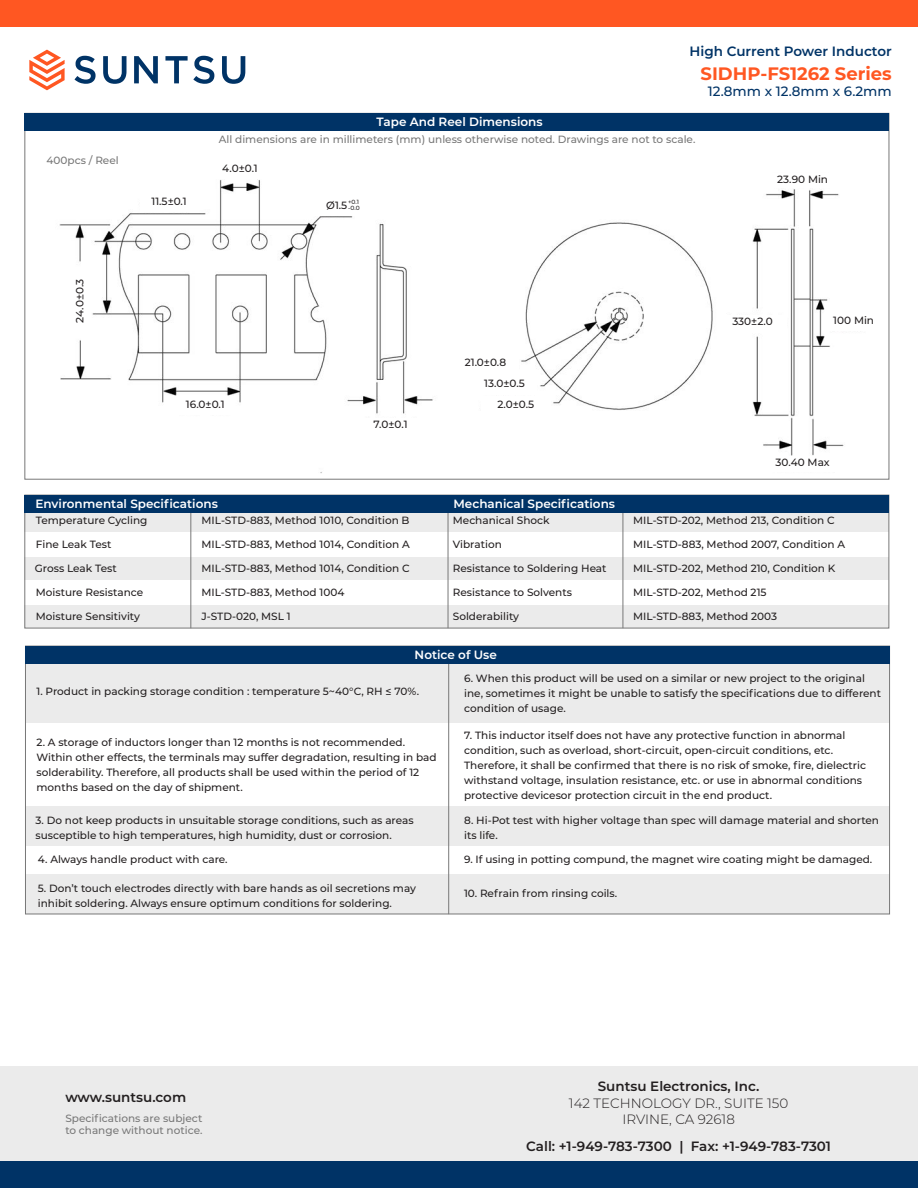
<style>
.page{position:relative;width:918px;height:1188px;background:#fff}
.page>*{position:absolute;margin:0;border:0;box-sizing:border-box;transform-origin:0 0}
.t1{font:700 18px "Montserrat";color:#ff5722}
.t2{font:600 13.5px "Montserrat";color:#231f20}
.t3{font:300 13.5px/16.2px "Montserrat";color:#231f20;text-align:center}
.t4{font:600 13.5px "Montserrat";color:#036}
.t5{font:500 13.5px "Montserrat";color:#036}
.t6{font:600 12px "Montserrat";color:#fff}
.t7{font:500 10.5px/15px "Montserrat";color:#231f20}
.t8{font:500 10.5px/12.6px "Montserrat";color:#787878}
.t9{font:500 6px "Montserrat";color:#231f20}
</style>
<div class="page">
<div style="left:0;top:1066px;width:918px;height:122px;background:#ebebeb"></div>
<svg style="left:74px;top:56px;width:22px;height:28px"></svg>
<svg style="left:103px;top:56px;width:24px;height:28px"></svg>
<svg style="left:134px;top:56px;width:24px;height:27px"></svg>
<svg style="left:222px;top:56px;width:23px;height:28px"></svg>
<svg style="left:29px;top:50px;width:36px;height:40px"></svg>
<svg style="left:165px;top:56px;width:49px;height:28px"></svg>
<div style="left:0;top:0;width:918px;height:27px;background:#ff5722"></div>
<div style="left:0;top:1161px;width:918px;height:27px;background:#036"></div>
<div style="left:25px;top:113px;width:864px;height:18px;background:#036"></div>
<img style="left:59px;top:179px;width:785px;height:294px">
<div style="left:140px;top:195px;width:59px;height:17px;background:#fff"></div>
<div style="left:308px;top:199px;width:57px;height:17px;background:#fff"></div>
<div style="left:73px;top:270px;width:17px;height:62px;background:#fff"></div>
<div style="left:177px;top:398px;width:57px;height:17px;background:#fff"></div>
<div style="left:452px;top:356px;width:67px;height:15px;background:#fff"></div>
<div style="left:472px;top:377px;width:65px;height:18px;background:#fff"></div>
<div style="left:481px;top:398px;width:70px;height:20px;background:#fff"></div>
<div style="left:769px;top:173px;width:68px;height:15px;background:#fff"></div>
<div style="left:719px;top:315px;width:67px;height:15px;background:#fff"></div>
<div style="left:823px;top:314px;width:62px;height:17px;background:#fff"></div>
<div style="left:769px;top:456px;width:68px;height:16px;background:#fff"></div>
<div style="left:357px;top:418px;width:68px;height:14px;background:#fff"></div>
<div style="left:25px;top:510px;width:864px;height:22px;background:#ebebeb"></div>
<div style="left:25px;top:558px;width:864px;height:22px;background:#ebebeb"></div>
<div style="left:25px;top:606px;width:864px;height:22px;background:#ebebeb"></div>
<hr style="left:448px;top:510px;width:1px;height:118px;background:#787878">
<hr style="left:623px;top:510px;width:1px;height:118px;background:#787878">
<hr style="left:191px;top:510px;width:1px;height:118px;background:#787878">
<div style="left:25px;top:495px;width:864px;height:18px;background:#036"></div>
<div style="left:25px;top:661px;width:865px;height:62px;background:#ebebeb"></div>
<div style="left:25px;top:806px;width:865px;height:40px;background:#ebebeb"></div>
<div style="left:25px;top:875px;width:865px;height:39px;background:#ebebeb"></div>
<hr style="left:448px;top:653px;width:1px;height:261px;background:#787878">
<div style="left:25px;top:646px;width:864px;height:18px;background:#036"></div>
<p class="t6" style="left:377px;top:114px;width:168px">Tape And Reel Dimensions</p>
<p class="t4" style="left:690px;top:42px;width:204px">High Current Power Inductor</p>
<p class="t5" style="left:708px;top:82px;width:186px">12.8mm x 12.8mm x 6.2mm</p>
<h1 class="t1" style="left:701px;top:60px;width:193px">SIDHP-FS1262 Series</h1>
<p class="t8" style="left:47px;top:153px;width:74px">400pcs / Reel</p>
<p class="t7" style="left:72px;top:323px;width:45px;rotate:-90deg">24.0±0.3</p>
<p class="t8" style="left:219px;top:132px;width:478px">All dimensions are in millimeters (mm) unless otherwise noted. Drawings are not to scale.</p>
<p class="t7" style="left:222px;top:160px;width:37px">4.0±0.1</p>
<p class="t7" style="left:151px;top:193px;width:37px">11.5±0.1</p>
<p class="t7" style="left:326px;top:197px;width:23px">Ø1.5</p>
<p class="t9" style="left:348px;top:198px;width:12px">+0.1</p>
<p class="t9" style="left:348px;top:204px;width:13px">-0.0</p>
<p class="t7" style="left:186px;top:396px;width:40px">16.0±0.1</p>
<p class="t7" style="left:374px;top:416px;width:36px">7.0±0.1</p>
<p class="t7" style="left:465px;top:355px;width:43px">21.0±0.8</p>
<p class="t7" style="left:484px;top:375px;width:42px">13.0±0.5</p>
<p class="t7" style="left:497px;top:396px;width:38px">2.0±0.5</p>
<p class="t6" style="left:35px;top:495px;width:184px">Environmental Specifications</p>
<p class="t6" style="left:454px;top:495px;width:163px">Mechanical Specifications</p>
<p class="t7" style="left:777px;top:172px;width:52px">23.90 Min</p>
<p class="t7" style="left:732px;top:314px;width:42px">330±2.0</p>
<p class="t7" style="left:833px;top:312px;width:42px">100 Min</p>
<p class="t7" style="left:776px;top:454px;width:56px">30.40 Max</p>
<p class="t7" style="left:36px;top:512px;width:113px">Temperature Cycling</p>
<p class="t7" style="left:36px;top:536px;width:77px">Fine Leak Test</p>
<p class="t7" style="left:35px;top:560px;width:83px">Gross Leak Test</p>
<p class="t7" style="left:36px;top:584px;width:109px">Moisture Resistance</p>
<p class="t7" style="left:36px;top:608px;width:106px">Moisture Sensitivity</p>
<p class="t7" style="left:202px;top:512px;width:209px">MIL-STD-883, Method 1010, Condition B</p>
<p class="t7" style="left:202px;top:536px;width:210px">MIL-STD-883, Method 1014, Condition A</p>
<p class="t7" style="left:202px;top:560px;width:209px">MIL-STD-883, Method 1014, Condition C</p>
<p class="t7" style="left:453px;top:560px;width:155px">Resistance to Soldering Heat</p>
<p class="t7" style="left:633px;top:560px;width:204px">MIL-STD-202, Method 210, Condition K</p>
<p class="t7" style="left:202px;top:584px;width:144px">MIL-STD-883, Method 1004</p>
<p class="t7" style="left:453px;top:584px;width:121px">Resistance to Solvents</p>
<p class="t7" style="left:633px;top:584px;width:135px">MIL-STD-202, Method 215</p>
<p class="t7" style="left:202px;top:608px;width:91px">J-STD-020, MSL 1</p>
<p class="t7" style="left:453px;top:608px;width:68px">Solderability</p>
<p class="t7" style="left:633px;top:608px;width:145px">MIL-STD-883, Method 2003</p>
<p class="t7" style="left:453px;top:512px;width:98px">Mechanical Shock</p>
<p class="t7" style="left:453px;top:536px;width:51px">Vibration</p>
<p class="t7" style="left:633px;top:512px;width:203px">MIL-STD-202, Method 213, Condition C</p>
<p class="t7" style="left:633px;top:536px;width:213px">MIL-STD-883, Method 2007, Condition A</p>
<p class="t6" style="left:415px;top:646px;width:84px">Notice of Use</p>
<p class="t7" style="left:37px;top:683px;width:384px">1. Product in packing storage condition : temperature 5~40°C, RH ≤ 70%.</p>
<p class="t7" style="left:37px;top:734px;width:402px">2. A storage of inductors longer than 12 months is not recommended.<br>Within other effects, the terminals may suffer degradation, resulting in bad solderability. Therefore, all products shall be used within the period of 12 months based on the day of shipment.</p>
<p class="t7" style="left:36px;top:812px;width:380px">3. Do not keep products in unsuitable storage conditions, such as areas susceptible to high temperatures, high humidity, dust or corrosion.</p>
<p class="t7" style="left:38px;top:851px;width:191px">4. Always handle product with care.</p>
<p class="t7" style="left:38px;top:880px;width:380px">5. Don’t touch electrodes directly with bare hands as oil secretions may inhibit soldering. Always ensure optimum conditions for soldering.</p>
<p class="t7" style="left:464px;top:671px;width:418px">6. When this product will be used on a similar or new project to the original ine, sometimes it might be unable to satisfy the specifications due to different condition of usage.</p>
<p class="t7" style="left:464px;top:727px;width:383px">7. This inductor itself does not have any protective function in abnormal</p>
<p class="t7" style="left:464px;top:742px;width:403px">condition, such as overload, short-circuit, open-circuit conditions, etc.<br>Therefore, it shall be confirmed that there is no risk of smoke, fire, dielectric withstand voltage, insulation resistance, etc. or use in abnormal conditions protective devicesor protection circuit in the end product.</p>
<p class="t7" style="left:464px;top:812px;width:416px">8. Hi-Pot test with higher voltage than spec will damage material and shorten its life.</p>
<p class="t7" style="left:464px;top:851px;width:410px">9. If using in potting compund, the magnet wire coating might be damaged.</p>
<p class="t7" style="left:464px;top:885px;width:155px">10. Refrain from rinsing coils.</p>
<p class="t2" style="left:65px;top:1088px;width:122px">www.suntsu.com</p>
<p class="t8" style="left:65px;top:1111px;width:139px">Specifications are subject to change without notice.</p>
<p class="t2" style="left:598px;top:1077px;width:163px">Suntsu Electronics, Inc.</p>
<p class="t3" style="left:569px;top:1094px;width:221px">142 TECHNOLOGY DR., SUITE 150<br>IRVINE, CA 92618</p>
<p class="t2" style="left:526px;top:1137px;width:306px">Call: +1-949-783-7300 | Fax: +1-949-783-7301</p>
</div>
